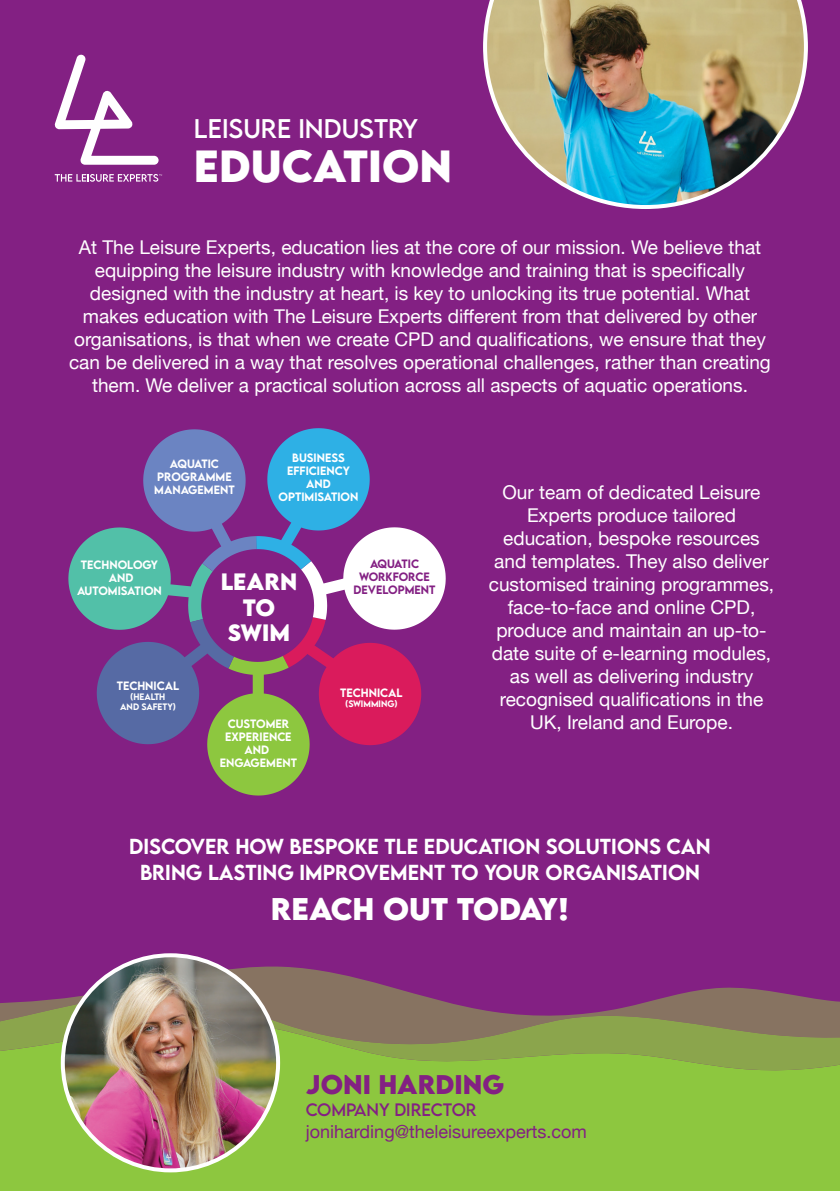
<style>
.page{position:relative;width:840px;height:1191px;background:#fff}
.page>*{position:absolute;margin:0;border:0;box-sizing:border-box;transform-origin:0 0}
.t1{font:700 40px "LEMONMILK";color:#fff}
.t2{font:700 27.8px "LEMONMILK";color:#fff}
.t3{font:24px "LEMONMILK";color:#fff}
.t4{font:700 24px "LEMONMILK";color:#832083}
.t5{font:700 21px/25.2px "LEMONMILK";color:#fff;text-align:center}
.t6{font:500 19.2px/25.8px "LEMONMILK";color:#fff;text-align:center}
.t7{font:19px/23px "Helvetica Neue";color:#fff;text-align:center}
.t8{font:18px "Helvetica Neue";color:#832083}
.t9{font:16px "LEMONMILK";color:#832083}
.t10{font:500 10.8px/13px "LEMONMILK";color:#fff;text-align:center}
.t11{font:500 10.8px/13px "LEMONMILK";color:#832083;text-align:center}
.t12{font:500 8.4px/10px "LEMONMILK";color:#fff;text-align:center}
</style>
<div class="page">
<div style="left:0;top:0;width:839px;height:966px;background:#832083"></div>
<svg style="left:55px;top:54px;width:103px;height:111px"></svg>
<svg style="left:55px;top:174px;width:107px;height:8px"></svg>
<div style="left:0;top:1090px;width:839px;height:101px;background:#8dc73f"></div>
<svg style="left:0;top:966px;width:839px;height:28px;background:#84317d"></svg>
<svg style="left:0;top:994px;width:839px;height:19px;background:#86586d"></svg>
<svg style="left:0;top:1013px;width:839px;height:141px;fill:#8dc73f"></svg>
<img style="left:63px;top:955px;width:215px;height:215px;border-radius:108px">
<img style="left:483px;top:0;width:324px;height:209px">
<svg style="left:68px;top:428px;width:377px;height:367px;background:#845893"></svg>
<div style="left:252px;top:666px;width:12px;height:50px;background:#8dc73f"></div>
<p class="t3" style="left:194px;top:112px;width:226px">LEISURE INDUSTRY</p>
<p class="t1" style="left:194px;top:139px;width:260px">EDUCATION</p>
<p class="t7" style="left:69px;top:237px;width:702px">At The Leisure Experts, education lies at the core of our mission. We believe that equipping the leisure industry with knowledge and training that is specifically designed with the industry at heart, is key to unlocking its true potential. What makes education with The Leisure Experts different from that delivered by other organisations, is that when we create CPD and qualifications, we ensure that they can be delivered in a way that resolves operational challenges, rather than creating them. We deliver a practical solution across all aspects of aquatic operations.</p>
<p class="t10" style="left:154px;top:457px;width:82px">AQUATIC<br>PROGRAMME<br>MANAGEMENT</p>
<p class="t10" style="left:278px;top:451px;width:81px">BUSINESS<br>EFFICIENCY<br>AND<br>OPTIMISATION</p>
<p class="t10" style="left:77px;top:559px;width:86px">TECHNOLOGY<br>AND<br>AUTOMISATION</p>
<p class="t10" style="left:117px;top:679px;width:64px">TECHNICAL</p>
<p class="t12" style="left:120px;top:691px;width:57px">(HEALTH<br>AND SAFETY)</p>
<p class="t5" style="left:220px;top:569px;width:78px">LEARN<br>TO<br>SWIM</p>
<p class="t10" style="left:220px;top:717px;width:79px">CUSTOMER<br>EXPERIENCE<br>AND<br>ENGAGEMENT</p>
<p class="t11" style="left:353px;top:557px;width:83px">AQUATIC<br>WORKFORCE<br>DEVELOPMENT</p>
<p class="t10" style="left:340px;top:686px;width:64px">TECHNICAL</p>
<p class="t12" style="left:345px;top:698px;width:53px">(SWIMMING)</p>
<p class="t7" style="left:488px;top:482px;width:287px">Our team of dedicated Leisure<br>Experts produce tailored education, bespoke resources and templates. They also deliver customised training programmes, face-to-face and online CPD, produce and maintain an up-to&shy;date suite of e-learning modules, as well as delivering industry recognised qualifications in the<br>UK, Ireland and Europe.</p>
<p class="t6" style="left:129px;top:833px;width:582px">DISCOVER HOW BESPOKE TLE EDUCATION SOLUTIONS CAN<br>BRING LASTING IMPROVEMENT TO YOUR ORGANISATION</p>
<p class="t2" style="left:271px;top:890px;width:299px">REACH OUT TODAY!</p>
<p class="t4" style="left:306px;top:1067px;width:200px">JONI HARDING</p>
<p class="t9" style="left:306px;top:1098px;width:172px">COMPANY DIRECTOR</p>
<p class="t8" style="left:306px;top:1118px;width:282px">joniharding@theleisureexperts.com</p>
</div>
